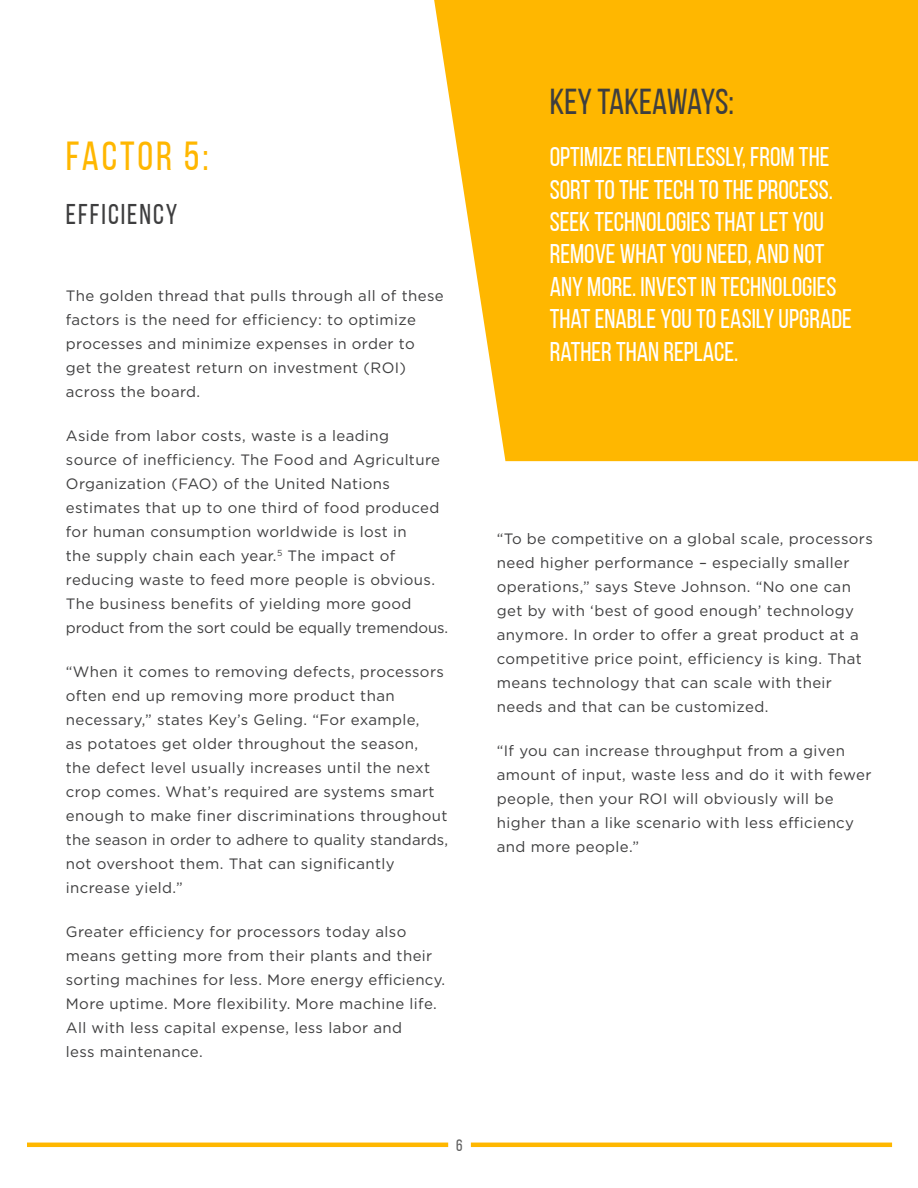
<style>
.page{position:relative;width:918px;height:1188px;background:#fff}
.page>*{position:absolute;margin:0;border:0;box-sizing:border-box;transform-origin:0 0}
.t1{font:40.5px "Bebas Neue";letter-spacing:.07em;color:#ffb700}
.t2{font:36px "Bebas Neue";letter-spacing:-.005em;color:#3e3e3f}
.t3{font:28.5px "Bebas Neue";letter-spacing:.07em;color:#3e3e3f}
.t4{font:27px/32.4px "Bebas Neue";color:#fff}
.t5{font:16.5px "Bebas Neue";color:#5f5f5f}
.t6{font:15px/24px "Gotham";letter-spacing:.025em;color:#3e3e3f}
</style>
<div class="page">
<svg style="left:434px;top:0;width:484px;height:461px;background:#ffbd15"></svg>
<hr style="left:27px;top:1143px;width:421px;height:4px;background:#ffb700">
<hr style="left:471px;top:1143px;width:421px;height:4px;background:#ffb700">
<p class="t1" style="left:66px;top:134px;width:144px">FACTOR 5:</p>
<p class="t3" style="left:66px;top:199px;width:113px">EFFICIENCY</p>
<p class="t6" style="left:66px;top:283px;width:379px">The golden thread that pulls through all of these factors is the need for efficiency: to optimize processes and minimize expenses in order to get the greatest return on investment (ROI) across the board.</p>
<p class="t6" style="left:66px;top:423px;width:384px">Aside from labor costs, waste is a leading<br>source of inefficiency. The Food and Agriculture Organization (FAO) of the United Nations estimates that up to one third of food produced for human consumption worldwide is lost in<br>the supply chain each year.<sup>5</sup> The impact of reducing waste to feed more people is obvious.<br>The business benefits of yielding more good product from the sort could be equally tremendous.</p>
<p class="t6" style="left:66px;top:660px;width:384px">“When it comes to removing defects, processors often end up removing more product than necessary,” states Key’s Geling. “For example,<br>as potatoes get older throughout the season,<br>the defect level usually increases until the next crop comes. What’s required are systems smart enough to make finer discriminations throughout the season in order to adhere to quality standards, not overshoot them. That can significantly increase yield.”</p>
<p class="t6" style="left:66px;top:920px;width:381px">Greater efficiency for processors today also means getting more from their plants and their sorting machines for less. More energy efficiency.<br>More uptime. More flexibility. More machine life.<br>All with less capital expense, less labor and<br>less maintenance.</p>
<p class="t5" style="left:456px;top:1136px;width:8px">6</p>
<p class="t2" style="left:550px;top:82px;width:186px">KEY TAKEAWAYS:</p>
<p class="t4" style="left:550px;top:140px;width:304px">OPTIMIZE RELENTLESSLY, FROM THE<br>SORT TO THE TECH TO THE PROCESS.<br>SEEK TECHNOLOGIES THAT LET YOU<br>REMOVE WHAT YOU NEED, AND NOT<br>ANY MORE. INVEST IN TECHNOLOGIES<br>THAT ENABLE YOU TO EASILY UPGRADE<br>RATHER THAN REPLACE.</p>
<p class="t6" style="left:497px;top:526px;width:378px">“To be competitive on a global scale, processors need higher performance – especially smaller operations,” says Steve Johnson. “No one can get by with ‘best of good enough’ technology anymore. In order to offer a great product at a competitive price point, efficiency is king. That means technology that can scale with their needs and that can be customized.</p>
<p class="t6" style="left:497px;top:739px;width:376px">“If you can increase throughput from a given amount of input, waste less and do it with fewer people, then your ROI will obviously will be higher than a like scenario with less efficiency and more people.”</p>
</div>
